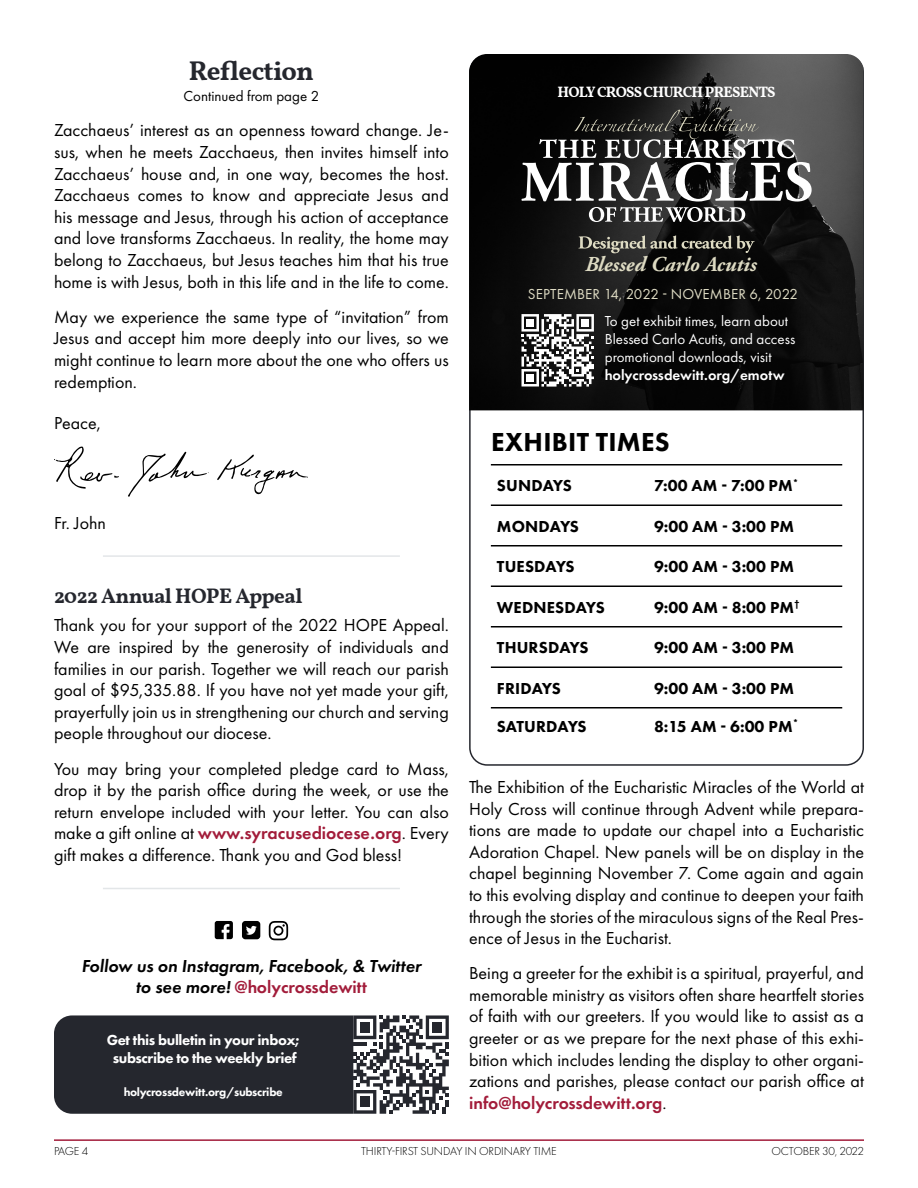
<style>
.page{position:relative;width:918px;height:1188px;background:#fff}
.page>*{position:absolute;margin:0;border:0;box-sizing:border-box;transform-origin:0 0}
.t1{font:800 27px "Futura PT";letter-spacing:.01em;color:#000}
.t2{font:700 27px "Vollkorn";letter-spacing:-.025em;color:#25272e}
.t3{font:italic 700 21.3px "Adobe Garamond Pro";color:#dedbc3}
.t4{font:700 21px "Vollkorn";letter-spacing:-.025em;color:#25272e}
.t5{font:18px/21.6px "Futura PT";color:#000;text-align:justify}
.t6{font:italic 600 18px/21.6px "Futura PT";color:#000;text-align:center}
.t7{font:800 16.5px "Futura PT";letter-spacing:.01em;color:#000}
.t8{font:15px/18px "Futura PT";color:#fff}
.t9{font:800 15px/18px "Futura PT";letter-spacing:-.025em;color:#fff;text-align:center}
.t10{font:15px "Futura PT";letter-spacing:.01em;color:#dedbc3}
.t11{font:600 15px "Futura PT";color:#fff}
.t12{font:700 15px "Vollkorn";letter-spacing:-.05em;color:#fff}
.t13{font:15px "Futura PT";color:#000}
.t14{font:300 12px "Futura PT";letter-spacing:-.015em;color:#000}
.t15{font:800 12px "Futura PT";letter-spacing:-.025em;color:#fff}
.s1{font-weight:600;color:#a21c3a}
.s2{font-style:normal;color:#a21c3a}
</style>
<div class="page">
<hr style="left:54px;top:1139px;width:810px;height:2px;background:#a21c3a">
<svg style="left:54px;top:1015px;width:395px;height:99px;background:#3f4147"></svg>
<hr style="left:491px;top:464px;width:157px;height:2px;background:#000">
<hr style="left:648px;top:464px;width:194px;height:2px;background:#000">
<hr style="left:491px;top:505px;width:157px;height:1px;background:#000">
<hr style="left:648px;top:505px;width:194px;height:1px;background:#000">
<hr style="left:491px;top:545px;width:157px;height:2px;background:#000">
<hr style="left:648px;top:545px;width:194px;height:2px;background:#000">
<hr style="left:491px;top:586px;width:157px;height:1px;background:#000">
<hr style="left:648px;top:586px;width:194px;height:1px;background:#000">
<hr style="left:491px;top:626px;width:157px;height:2px;background:#000">
<hr style="left:648px;top:626px;width:194px;height:2px;background:#000">
<hr style="left:491px;top:667px;width:157px;height:1px;background:#000">
<hr style="left:648px;top:667px;width:194px;height:1px;background:#000">
<hr style="left:491px;top:707px;width:157px;height:2px;background:#000">
<hr style="left:648px;top:707px;width:194px;height:2px;background:#000">
<img style="left:469px;top:54px;width:395px;height:356px">
<svg style="left:521px;top:108px;width:291px;height:114px"></svg>
<svg style="left:521px;top:314px;width:73px;height:73px"></svg>
<div style="left:526px;top:319px;width:8px;height:8px;background:#fff"></div>
<div style="left:581px;top:319px;width:8px;height:8px;background:#fff"></div>
<div style="left:526px;top:374px;width:8px;height:8px;background:#fff"></div>
<svg style="left:578px;top:235px;width:177px;height:18px;background:#474640"></svg>
<hr style="left:103px;top:555px;width:297px;height:2px;background:#e3e6e8">
<hr style="left:103px;top:888px;width:297px;height:1px;background:#e3e6e8">
<svg style="left:215px;top:921px;width:18px;height:18px"></svg>
<svg style="left:242px;top:921px;width:18px;height:18px"></svg>
<svg style="left:269px;top:921px;width:19px;height:19px"></svg>
<svg style="left:217px;top:455px;width:91px;height:40px"></svg>
<svg style="left:54px;top:447px;width:65px;height:42px"></svg>
<svg style="left:128px;top:452px;width:81px;height:45px"></svg>
<h1 class="t2" style="left:189px;top:50px;width:126px">Reflection</h1>
<p class="t13" style="left:184px;top:87px;width:137px">Continued from page 2</p>
<p class="t5" style="left:54px;top:120px;width:396px">Zacchaeus’ interest as an openness toward change. Je&shy;sus, when he meets Zacchaeus, then invites himself into Zacchaeus’ house and, in one way, becomes the host.<br>Zacchaeus comes to know and appreciate Jesus and his message and Jesus, through his action of acceptance and love transforms Zacchaeus. In reality, the home may belong to Zacchaeus, but Jesus teaches him that his true home is with Jesus, both in this life and in the life to come.</p>
<p class="t5" style="left:54px;top:306px;width:396px">May we experience the same type of “invitation” from Jesus and accept him more deeply into our lives, so we might continue to learn more about the one who offers us redemption.</p>
<p class="t5" style="left:54px;top:412px;width:48px">Peace,</p>
<p class="t5" style="left:54px;top:512px;width:54px">Fr. John</p>
<p class="t4" style="left:54px;top:580px;width:250px">2022 Annual HOPE Appeal</p>
<p class="t5" style="left:54px;top:615px;width:396px">Thank you for your support of the 2022 HOPE Appeal.<br>We are inspired by the generosity of individuals and families in our parish. Together we will reach our parish goal of $95,335.88. If you have not yet made your gift, prayerfully join us in strengthening our church and serving people throughout our diocese.</p>
<p class="t5" style="left:54px;top:758px;width:396px">You may bring your completed pledge card to Mass, drop it by the parish office during the week, or use the return envelope included with your letter. You can also make a gift online at <span class="s1">www.syracusediocese.org</span>. Every gift makes a difference. Thank you and God bless!</p>
<p class="t6" style="left:81px;top:954px;width:342px">Follow us on Instagram, Facebook, &amp; Twitter to see more! <span class="s2">@holycrossdewitt</span></p>
<p class="t9" style="left:107px;top:1031px;width:195px">Get this bulletin in your inbox; subscribe to the weekly brief</p>
<p class="t15" style="left:124px;top:1084px;width:161px">holycrossdewitt.org/subscribe</p>
<p class="t12" style="left:557px;top:80px;width:220px">HOLY CROSS CHURCH PRESENTS</p>
<p class="t3" style="left:585px;top:252px;width:173px">Blessed Carlo Acutis</p>
<p class="t10" style="left:528px;top:285px;width:272px">SEPTEMBER 14, 2022 - NOVEMBER 6, 2022</p>
<p class="t8" style="left:605px;top:311px;width:192px">To get exhibit times, learn about<br>Blessed Carlo Acutis, and access promotional downloads, visit</p>
<p class="t11" style="left:605px;top:365px;width:181px">holycrossdewitt.org/emotw</p>
<h1 class="t1" style="left:491px;top:425px;width:180px">EXHIBIT TIMES</h1>
<p class="t7" style="left:497px;top:475px;width:76px">SUNDAYS</p>
<p class="t7" style="left:654px;top:475px;width:146px">7:00 AM - 7:00 PM<sup>*</sup></p>
<p class="t7" style="left:497px;top:516px;width:84px">MONDAYS</p>
<p class="t7" style="left:654px;top:516px;width:142px">9:00 AM - 3:00 PM</p>
<p class="t7" style="left:497px;top:556px;width:79px">TUESDAYS</p>
<p class="t7" style="left:654px;top:556px;width:142px">9:00 AM - 3:00 PM</p>
<p class="t7" style="left:497px;top:597px;width:110px">WEDNESDAYS</p>
<p class="t7" style="left:654px;top:597px;width:147px">9:00 AM - 8:00 PM<sup>†</sup></p>
<p class="t7" style="left:497px;top:637px;width:93px">THURSDAYS</p>
<p class="t7" style="left:654px;top:637px;width:142px">9:00 AM - 3:00 PM</p>
<p class="t7" style="left:497px;top:678px;width:65px">FRIDAYS</p>
<p class="t7" style="left:654px;top:678px;width:142px">9:00 AM - 3:00 PM</p>
<p class="t7" style="left:497px;top:716px;width:91px">SATURDAYS</p>
<p class="t7" style="left:654px;top:716px;width:146px">8:15 AM - 6:00 PM<sup>*</sup></p>
<p class="t5" style="left:469px;top:776px;width:396px">The Exhibition of the Eucharistic Miracles of the World at Holy Cross will continue through Advent while prepara&shy;tions are made to update our chapel into a Eucharistic Adoration Chapel. New panels will be on display in the chapel beginning November 7. Come again and again to this evolving display and continue to deepen your faith through the stories of the miraculous signs of the Real Pres&shy;ence of Jesus in the Eucharist.</p>
<p class="t5" style="left:469px;top:962px;width:396px">Being a greeter for the exhibit is a spiritual, prayerful, and memorable ministry as visitors often share heartfelt stories of faith with our greeters. If you would like to assist as a greeter or as we prepare for the next phase of this exhi&shy;bition which includes lending the display to other organi&shy;zations and parishes, please contact our parish office at <span class="s1">info@holycrossdewitt.org</span>.</p>
<p class="t14" style="left:54px;top:1144px;width:36px">PAGE 4</p>
<p class="t14" style="left:361px;top:1144px;width:197px">THIRTY-FIRST SUNDAY IN ORDINARY TIME</p>
<p class="t14" style="left:772px;top:1144px;width:94px">OCTOBER 30, 2022</p>
</div>
